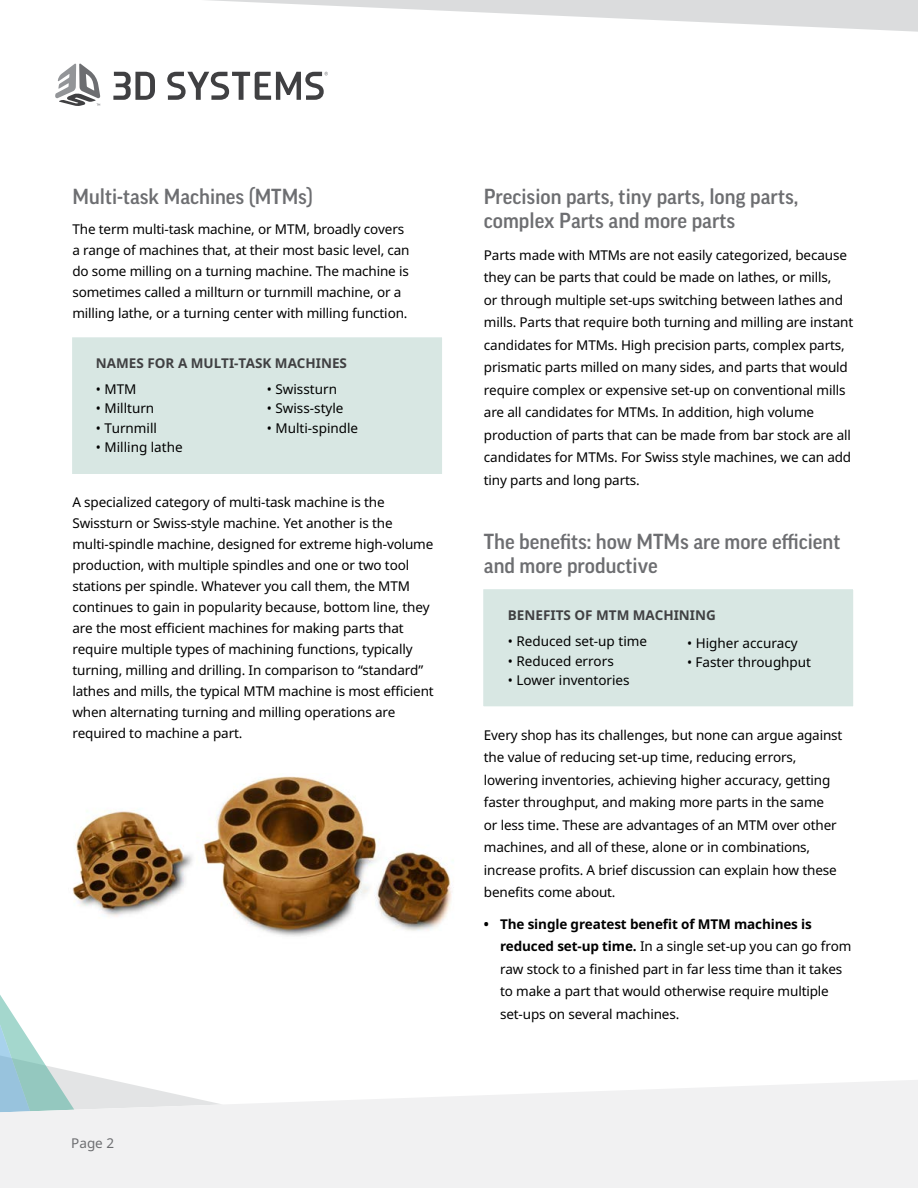
<style>
.page{position:relative;width:918px;height:1188px;background:#fff}
.page>*{position:absolute;margin:0;border:0;box-sizing:border-box;transform-origin:0 0}
.t1{font:500 21px/24px "Good Pro";color:#6d6e71}
.t2{font:13.5px/22.5px "Noto Sans";letter-spacing:-.01em;color:#000}
.t3{font:700 13.5px "Noto Sans";color:#404042}
.t4{font:13.5px "Noto Sans";color:#6d6e71}
.s1{font-weight:700}
</style>
<div class="page">
<svg style="left:55px;top:64px;width:45px;height:42px"></svg>
<svg style="left:113px;top:72px;width:42px;height:28px"></svg>
<svg style="left:0;top:995px;width:110px;height:85px"></svg>
<svg style="left:167px;top:0;width:751px;height:100px"></svg>
<svg style="left:0;top:1080px;width:918px;height:108px;fill:#f1f1f2"></svg>
<img style="left:72px;top:776px;width:380px;height:161px">
<div style="left:72px;top:337px;width:370px;height:137px;background:#d8e7e3"></div>
<div style="left:483px;top:589px;width:370px;height:118px;background:#d8e7e3"></div>
<h1 class="t1" style="left:72px;top:185px;width:242px">Multi-task Machines (MTMs)</h1>
<p class="t2" style="left:72px;top:219px;width:339px;line-height:21px">The term multi-task machine, or MTM, broadly covers a range of machines that, at their most basic level, can do some milling on a turning machine. The machine is sometimes called a millturn or turnmill machine, or a milling lathe, or a turning center with milling function.</p>
<p class="t3" style="left:96px;top:353px;width:253px">NAMES FOR A MULTI-TASK MACHINES</p>
<p class="t2" style="left:96px;top:377px;width:42px">• MTM</p>
<p class="t2" style="left:96px;top:397px;width:60px">• Millturn</p>
<p class="t2" style="left:96px;top:416px;width:63px">• Turnmill</p>
<p class="t2" style="left:96px;top:436px;width:88px">• Milling lathe</p>
<p class="t2" style="left:267px;top:377px;width:72px">• Swissturn</p>
<p class="t2" style="left:267px;top:397px;width:78px">• Swiss-style</p>
<p class="t2" style="left:267px;top:416px;width:93px">• Multi-spindle</p>
<p class="t2" style="left:72px;top:492px;width:363px;line-height:21px">A specialized category of multi-task machine is the Swissturn or Swiss-style machine. Yet another is the multi-spindle machine, designed for extreme high-volume production, with multiple spindles and one or two tool stations per spindle. Whatever you call them, the MTM continues to gain in popularity because, bottom line, they are the most efficient machines for making parts that require multiple types of machining functions, typically turning, milling and drilling. In comparison to “standard” lathes and mills, the typical MTM machine is most efficient when alternating turning and milling operations are required to machine a part.</p>
<p class="t4" style="left:71px;top:1134px;width:44px">Page 2</p>
<h1 class="t1" style="left:484px;top:185px;width:316px">Precision parts, tiny parts, long parts, complex Parts and more parts</h1>
<p class="t2" style="left:484px;top:243px;width:371px">Parts made with MTMs are not easily categorized, because they can be parts that could be made on lathes, or mills,<br>or through multiple set-ups switching between lathes and mills. Parts that require both turning and milling are instant candidates for MTMs. High precision parts, complex parts, prismatic parts milled on many sides, and parts that would require complex or expensive set-up on conventional mills are all candidates for MTMs. In addition, high volume production of parts that can be made from bar stock are all candidates for MTMs. For Swiss style machines, we can add tiny parts and long parts.</p>
<h1 class="t1" style="left:484px;top:530px;width:358px">The benefits: how MTMs are more efficient and more productive</h1>
<p class="t3" style="left:508px;top:605px;width:210px">BENEFITS OF MTM MACHINING</p>
<p class="t2" style="left:508px;top:630px;width:141px">• Reduced set-up time</p>
<p class="t2" style="left:508px;top:649px;width:107px">• Reduced errors</p>
<p class="t2" style="left:508px;top:669px;width:123px">• Lower inventories</p>
<p class="t2" style="left:687px;top:631px;width:112px">• Higher accuracy</p>
<p class="t2" style="left:687px;top:651px;width:126px">• Faster throughput</p>
<p class="t2" style="left:484px;top:723px;width:360px">Every shop has its challenges, but none can argue against the value of reducing set-up time, reducing errors, lowering inventories, achieving higher accuracy, getting faster throughput, and making more parts in the same<br>or less time. These are advantages of an MTM over other machines, and all of these, alone or in combinations, increase profits. A brief discussion can explain how these benefits come about.</p>
<p class="t2" style="left:500px;top:912px;width:353px;text-indent:-16px"><span class="s1">• The single greatest benefit of MTM machines is reduced set-up time.</span> In a single set-up you can go from raw stock to a finished part in far less time than it takes to make a part that would otherwise require multiple set-ups on several machines.</p>
</div>
